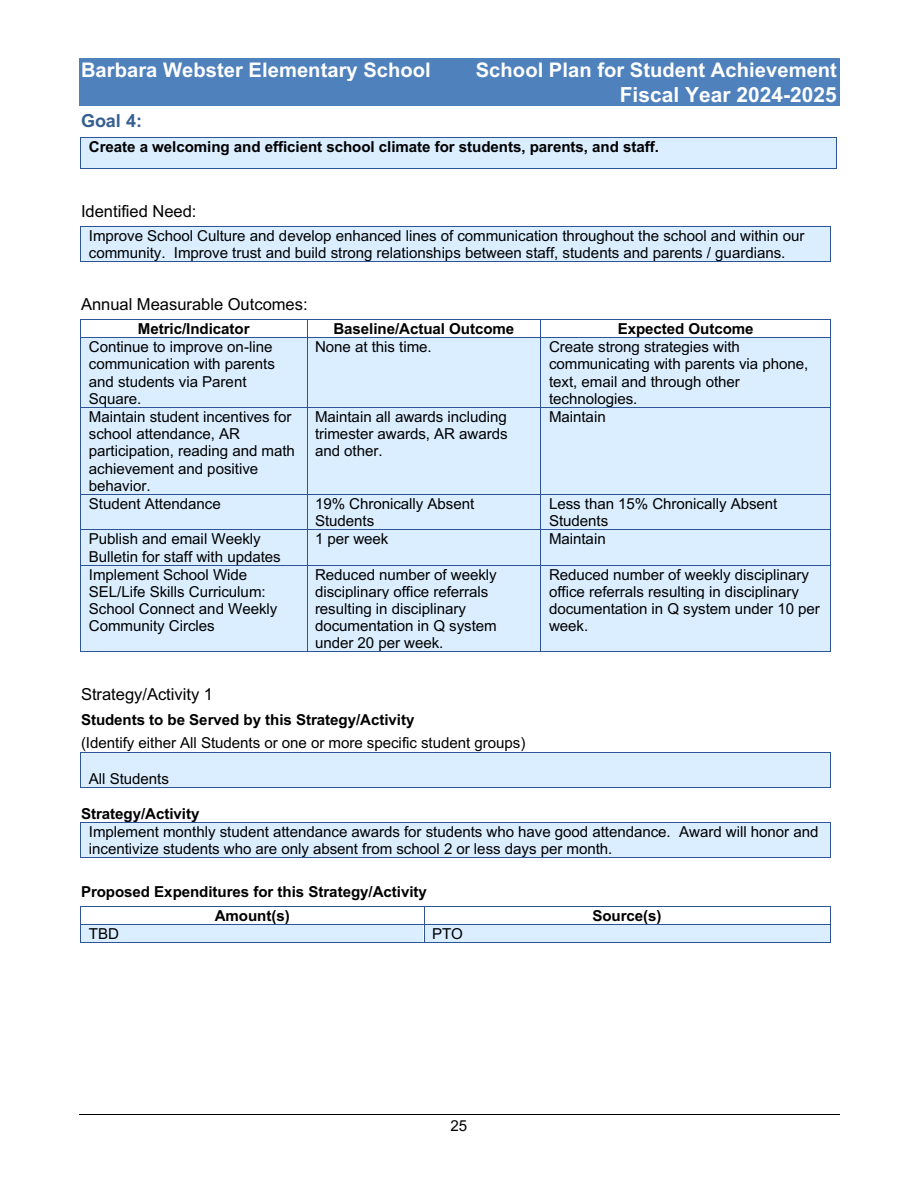
<style>
.page{position:relative;width:918px;height:1188px;background:#fff}
.page>*{position:absolute;margin:0;border:0;box-sizing:border-box;transform-origin:0 0}
.t1{font:700 20.85px "Arial";letter-spacing:.005em;color:#fff}
.t2{font:700 20.1px "Arial";letter-spacing:.005em;color:#fff}
.t3{font:700 18px "Arial";color:#365f91}
.t4{font:16.5px "Arial";color:#000}
.t5{font:15.15px/17.2px "Arial";letter-spacing:-.005em;color:#000}
.t6{font:700 15.15px/23.7px "Arial";letter-spacing:-.005em;color:#000;text-align:center}
</style>
<div class="page">
<div style="left:79px;top:58px;width:760px;height:24px;background:#4f81bd"></div>
<div style="left:79px;top:82px;width:760px;height:24px;background:#4f81bd"></div>
<hr style="left:79px;top:1115px;width:760px;height:1px;background:#000">
<div style="left:81px;top:138px;width:756px;height:30px;background:#daeeff"></div>
<hr style="left:81px;top:137px;width:756px;height:1px;background:#2f5496">
<hr style="left:81px;top:138px;width:1px;height:30px;background:#2f5496">
<hr style="left:81px;top:168px;width:756px;height:1px;background:#2f5496">
<hr style="left:837px;top:138px;width:1px;height:30px;background:#2f5496">
<div style="left:81px;top:227px;width:749px;height:34px;background:#daeeff"></div>
<hr style="left:81px;top:226px;width:749px;height:1px;background:#2f5496">
<hr style="left:81px;top:227px;width:1px;height:34px;background:#2f5496">
<hr style="left:81px;top:261px;width:749px;height:1px;background:#2f5496">
<hr style="left:830px;top:227px;width:1px;height:34px;background:#2f5496">
<hr style="left:81px;top:319px;width:226px;height:1px;background:#2f5496">
<hr style="left:307px;top:319px;width:233px;height:1px;background:#2f5496">
<hr style="left:541px;top:319px;width:289px;height:1px;background:#2f5496">
<div style="left:81px;top:338px;width:226px;height:69px;background:#daeeff"></div>
<div style="left:307px;top:338px;width:233px;height:69px;background:#daeeff"></div>
<div style="left:541px;top:338px;width:289px;height:69px;background:#daeeff"></div>
<hr style="left:81px;top:337px;width:226px;height:1px;background:#2f5496">
<svg style="left:307px;top:320px;width:1px;height:17px"></svg>
<hr style="left:307px;top:337px;width:233px;height:1px;background:#2f5496">
<svg style="left:540px;top:319px;width:1px;height:19px"></svg>
<hr style="left:541px;top:337px;width:289px;height:1px;background:#2f5496">
<svg style="left:830px;top:319px;width:1px;height:19px"></svg>
<hr style="left:81px;top:338px;width:1px;height:69px;background:#2f5496">
<hr style="left:307px;top:338px;width:1px;height:69px;background:#2f5496">
<hr style="left:540px;top:338px;width:1px;height:69px;background:#2f5496">
<hr style="left:830px;top:338px;width:1px;height:69px;background:#2f5496">
<div style="left:81px;top:408px;width:226px;height:86px;background:#daeeff"></div>
<div style="left:307px;top:408px;width:233px;height:86px;background:#daeeff"></div>
<div style="left:541px;top:408px;width:289px;height:86px;background:#daeeff"></div>
<hr style="left:81px;top:407px;width:226px;height:1px;background:#2f5496">
<hr style="left:307px;top:407px;width:233px;height:1px;background:#2f5496">
<hr style="left:541px;top:407px;width:289px;height:1px;background:#2f5496">
<hr style="left:81px;top:408px;width:1px;height:86px;background:#2f5496">
<hr style="left:307px;top:408px;width:1px;height:86px;background:#2f5496">
<hr style="left:540px;top:408px;width:1px;height:86px;background:#2f5496">
<hr style="left:830px;top:408px;width:1px;height:86px;background:#2f5496">
<div style="left:81px;top:495px;width:226px;height:35px;background:#daeeff"></div>
<div style="left:307px;top:495px;width:233px;height:35px;background:#daeeff"></div>
<div style="left:541px;top:495px;width:289px;height:35px;background:#daeeff"></div>
<hr style="left:81px;top:494px;width:226px;height:1px;background:#2f5496">
<hr style="left:307px;top:494px;width:233px;height:1px;background:#2f5496">
<hr style="left:541px;top:494px;width:289px;height:1px;background:#2f5496">
<hr style="left:81px;top:495px;width:1px;height:35px;background:#2f5496">
<hr style="left:307px;top:495px;width:1px;height:35px;background:#2f5496">
<hr style="left:540px;top:495px;width:1px;height:35px;background:#2f5496">
<hr style="left:830px;top:495px;width:1px;height:35px;background:#2f5496">
<div style="left:81px;top:530px;width:226px;height:35px;background:#daeeff"></div>
<div style="left:307px;top:530px;width:233px;height:35px;background:#daeeff"></div>
<div style="left:541px;top:530px;width:289px;height:35px;background:#daeeff"></div>
<hr style="left:81px;top:530px;width:226px;height:1px;background:#2f5496">
<hr style="left:307px;top:530px;width:233px;height:1px;background:#2f5496">
<hr style="left:541px;top:530px;width:289px;height:1px;background:#2f5496">
<hr style="left:81px;top:530px;width:1px;height:35px;background:#2f5496">
<hr style="left:307px;top:530px;width:1px;height:35px;background:#2f5496">
<hr style="left:540px;top:530px;width:1px;height:35px;background:#2f5496">
<hr style="left:830px;top:530px;width:1px;height:35px;background:#2f5496">
<div style="left:81px;top:566px;width:226px;height:86px;background:#daeeff"></div>
<div style="left:307px;top:566px;width:233px;height:86px;background:#daeeff"></div>
<div style="left:541px;top:566px;width:289px;height:86px;background:#daeeff"></div>
<hr style="left:81px;top:565px;width:226px;height:1px;background:#2f5496">
<hr style="left:307px;top:565px;width:233px;height:1px;background:#2f5496">
<hr style="left:541px;top:565px;width:289px;height:1px;background:#2f5496">
<hr style="left:81px;top:566px;width:1px;height:86px;background:#2f5496">
<hr style="left:81px;top:652px;width:226px;height:1px;background:#2f5496">
<hr style="left:307px;top:566px;width:1px;height:86px;background:#2f5496">
<hr style="left:307px;top:652px;width:233px;height:1px;background:#2f5496">
<hr style="left:540px;top:566px;width:1px;height:86px;background:#2f5496">
<hr style="left:541px;top:652px;width:289px;height:1px;background:#2f5496">
<hr style="left:830px;top:566px;width:1px;height:86px;background:#2f5496">
<div style="left:89px;top:752px;width:733px;height:18px;background:#daeeff"></div>
<div style="left:89px;top:770px;width:733px;height:17px;background:#daeeff"></div>
<hr style="left:81px;top:752px;width:749px;height:1px;background:#2f5496">
<hr style="left:81px;top:752px;width:1px;height:35px;background:#2f5496">
<hr style="left:81px;top:787px;width:749px;height:1px;background:#2f5496">
<hr style="left:830px;top:752px;width:1px;height:35px;background:#2f5496">
<div style="left:81px;top:823px;width:749px;height:35px;background:#daeeff"></div>
<hr style="left:81px;top:822px;width:749px;height:1px;background:#2f5496">
<hr style="left:81px;top:823px;width:1px;height:35px;background:#2f5496">
<hr style="left:81px;top:858px;width:749px;height:1px;background:#2f5496">
<hr style="left:830px;top:823px;width:1px;height:35px;background:#2f5496">
<hr style="left:81px;top:906px;width:343px;height:1px;background:#2f5496">
<hr style="left:424px;top:906px;width:406px;height:1px;background:#2f5496">
<div style="left:81px;top:925px;width:342px;height:17px;background:#daeeff"></div>
<div style="left:424px;top:925px;width:406px;height:17px;background:#daeeff"></div>
<hr style="left:81px;top:924px;width:343px;height:1px;background:#2f5496">
<hr style="left:424px;top:924px;width:406px;height:1px;background:#2f5496">
<hr style="left:81px;top:942px;width:343px;height:1px;background:#2f5496">
<svg style="left:424px;top:907px;width:1px;height:35px"></svg>
<hr style="left:424px;top:942px;width:406px;height:1px;background:#2f5496">
<svg style="left:830px;top:906px;width:1px;height:37px"></svg>
<h2 class="t2" style="left:81px;top:59px;width:351px">Barbara Webster Elementary School</h2>
<h2 class="t2" style="left:476px;top:59px;width:363px">School Plan for Student Achievement</h2>
<h1 class="t1" style="left:620px;top:83px;width:219px">Fiscal Year 2024-2025</h1>
<p class="t3" style="left:81px;top:111px;width:62px">Goal 4:</p>
<p class="t6" style="left:89px;top:135px;width:572px">Create a welcoming and efficient school climate for students, parents, and staff.</p>
<p class="t4" style="left:81px;top:202px;width:117px">Identified Need:</p>
<p class="t5" style="left:89px;top:227px;width:717px">Improve School Culture and develop enhanced lines of communication throughout the school and within our community. Improve trust and build strong relationships between staff, students and parents / guardians.</p>
<p class="t4" style="left:81px;top:295px;width:228px">Annual Measurable Outcomes:</p>
<p class="t6" style="left:138px;top:317px;width:113px">Metric/Indicator</p>
<p class="t6" style="left:333px;top:317px;width:182px">Baseline/Actual Outcome</p>
<p class="t6" style="left:618px;top:317px;width:137px">Expected Outcome</p>
<p class="t5" style="left:89px;top:338px;width:188px">Continue to improve on-line communication with parents and students via Parent<br>Square.</p>
<p class="t5" style="left:315px;top:338px;width:118px">None at this time.</p>
<p class="t5" style="left:549px;top:338px;width:261px">Create strong strategies with communicating with parents via phone, text, email and through other technologies.</p>
<p class="t5" style="left:89px;top:408px;width:208px">Maintain student incentives for school attendance, AR participation, reading and math achievement and positive behavior.</p>
<p class="t5" style="left:315px;top:408px;width:194px;text-align:justify">Maintain all awards including trimester awards, AR awards and other.</p>
<p class="t5" style="left:549px;top:408px;width:58px">Maintain</p>
<p class="t5" style="left:89px;top:495px;width:133px">Student Attendance</p>
<p class="t5" style="left:315px;top:495px;width:161px">19% Chronically Absent<br>Students</p>
<p class="t5" style="left:549px;top:495px;width:230px">Less than 15% Chronically Absent<br>Students</p>
<p class="t5" style="left:89px;top:530px;width:193px">Publish and email Weekly<br>Bulletin for staff with updates</p>
<p class="t5" style="left:315px;top:530px;width:75px">1 per week</p>
<p class="t5" style="left:549px;top:530px;width:58px">Maintain</p>
<p class="t5" style="left:89px;top:566px;width:190px">Implement School Wide<br>SEL/Life Skills Curriculum:<br>School Connect and Weekly<br>Community Circles</p>
<p class="t5" style="left:315px;top:566px;width:183px">Reduced number of weekly disciplinary office referrals resulting in disciplinary documentation in Q system under 20 per week.</p>
<p class="t5" style="left:549px;top:566px;width:273px">Reduced number of weekly disciplinary office referrals resulting in disciplinary documentation in Q system under 10 per week.</p>
<p class="t4" style="left:81px;top:685px;width:134px">Strategy/Activity 1</p>
<p class="t6" style="left:81px;top:708px;width:335px">Students to be Served by this Strategy/Activity</p>
<p class="t5" style="left:81px;top:735px;width:446px">(Identify either All Students or one or more specific student groups)</p>
<p class="t5" style="left:89px;top:770px;width:82px">All Students</p>
<p class="t6" style="left:81px;top:802px;width:120px">Strategy/Activity</p>
<p class="t5" style="left:89px;top:823px;width:731px">Implement monthly student attendance awards for students who have good attendance. Award will honor and incentivize students who are only absent from school 2 or less days per month.</p>
<p class="t6" style="left:81px;top:880px;width:347px">Proposed Expenditures for this Strategy/Activity<br>Amount(s)</p>
<p class="t6" style="left:592px;top:904px;width:71px">Source(s)</p>
<p class="t5" style="left:89px;top:925px;width:32px">TBD</p>
<p class="t5" style="left:432px;top:925px;width:32px">PTO</p>
<p class="t5" style="left:451px;top:1117px;width:18px">25</p>
</div>
